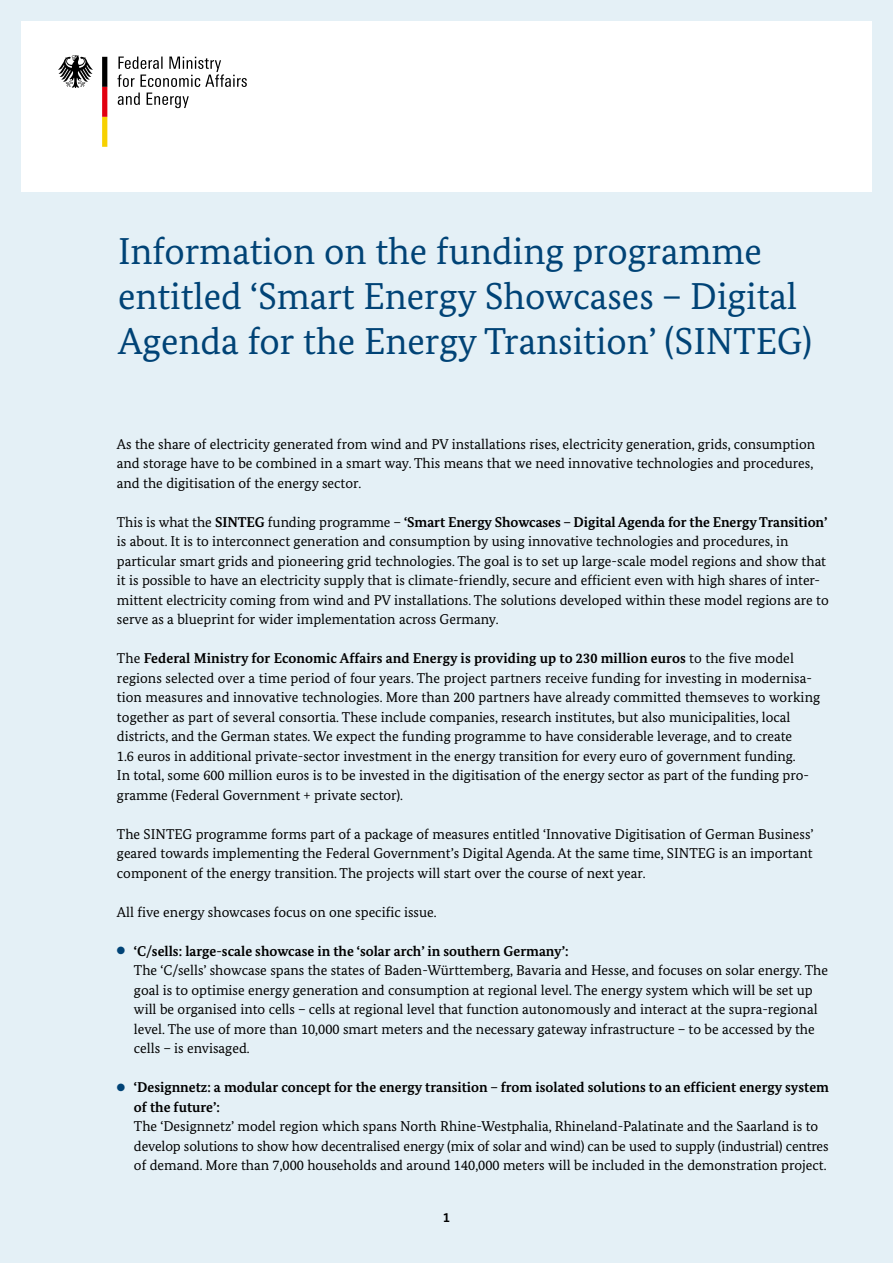
<style>
.page{position:relative;width:893px;height:1263px;background:#e4f0f6}
.page>*{position:absolute;margin:0;border:0;box-sizing:border-box;transform-origin:0 0}
.t1{font:37.5px/45px "Bundes Serif";color:#004376}
.t2{font:14.25px/19.5px "Bundes Serif";color:#000}
.t3{font:700 13.5px "Bundes Sans";color:#000}
.s1{font-weight:700}
.s2{color:#004376}
</style>
<div class="page">
<div style="left:21px;top:21px;width:851px;height:170px;background:#fff"></div>
<svg style="left:58px;top:55px;width:35px;height:33px"></svg>
<svg style="left:102px;top:57px;width:5px;height:90px"></svg>
<svg style="left:117px;top:57px;width:130px;height:30px"></svg>
<svg style="left:118px;top:93px;width:22px;height:12px"></svg>
<svg style="left:147px;top:93px;width:42px;height:15px"></svg>
<h1 class="t1" style="left:118px;top:228px;width:696px">Information on the funding programme entitled ‘Smart Energy Showcases – Digital<br>Agenda for the Energy Transition’ (SINTEG)</h1>
<p class="t2" style="left:117px;top:434px;width:700px">As the share of electricity generated from wind and PV installations rises, electricity generation, grids, consumption and storage have to be combined in a smart way. This means that we need innovative technologies and procedures, and the digitisation of the energy sector.</p>
<p class="t2" style="left:117px;top:512px;width:713px">This is what the <span class="s1">SINTEG</span> funding programme – <span class="s1">‘Smart Energy Showcases – Digital Agenda for the Energy Transition’ </span>is about. It is to interconnect generation and consumption by using innovative technologies and procedures, in particular smart grids and pioneering grid technologies. The goal is to set up large-scale model regions and show that it is possible to have an electricity supply that is climate-friendly, secure and efficient even with high shares of inter&shy;mittent electricity coming from wind and PV installations. The solutions developed within these model regions are to serve as a blueprint for wider implementation across Germany.</p>
<p class="t2" style="left:117px;top:648px;width:705px">The <span class="s1">Federal Ministry for Economic Affairs and Energy is providing up to 230 million euros</span> to the five model regions selected over a time period of four years. The project partners receive funding for investing in modernisa&shy;tion measures and innovative technologies. More than 200 partners have already committed themseves to working together as part of several consortia. These include companies, research institutes, but also municipalities, local districts, and the German states. We expect the funding programme to have considerable leverage, and to create<br>1.6 euros in additional private-sector investment in the energy transition for every euro of government funding.<br>In total, some 600 million euros is to be invested in the digitisation of the energy sector as part of the funding pro&shy;gramme (Federal Government + private sector).</p>
<p class="t2" style="left:117px;top:824px;width:698px;text-align:justify">The SINTEG programme forms part of a package of measures entitled ‘Innovative Digitisation of German Business’ geared towards implementing the Federal Government’s Digital Agenda. At the same time, SINTEG is an important component of the energy transition. The projects will start over the course of next year.</p>
<p class="t2" style="left:117px;top:902px;width:321px">All five energy showcases focus on one specific issue.</p>
<p class="t2" style="left:134px;top:941px;width:696px;text-indent:-17px"><span class="s2">●</span> <span class="s1">‘C/sells: large-scale showcase in the ‘solar arch’ in southern Germany’:<br></span>The ‘C/sells’ showcase spans the states of Baden-Württemberg, Bavaria and Hesse, and focuses on solar energy. The goal is to optimise energy generation and consumption at regional level. The energy system which will be set up will be organised into cells – cells at regional level that function autonomously and interact at the supra-regional level. The use of more than 10,000 smart meters and the necessary gateway infrastructure – to be accessed by the cells – is envisaged.</p>
<p class="t2" style="left:134px;top:1077px;width:697px;text-indent:-17px"><span class="s2">●</span> <span class="s1">‘Designnetz: a modular concept for the energy transition – from isolated solutions to an efficient energy system of the future’:<br></span>The ‘Designnetz’ model region which spans North Rhine-Westphalia, Rhineland-Palatinate and the Saarland is to develop solutions to show how decentralised energy (mix of solar and wind) can be used to supply (industrial) centres of demand. More than 7,000 households and around 140,000 meters will be included in the demonstration project.</p>
<p class="t3" style="left:443px;top:1209px;width:8px">1</p>
</div>
